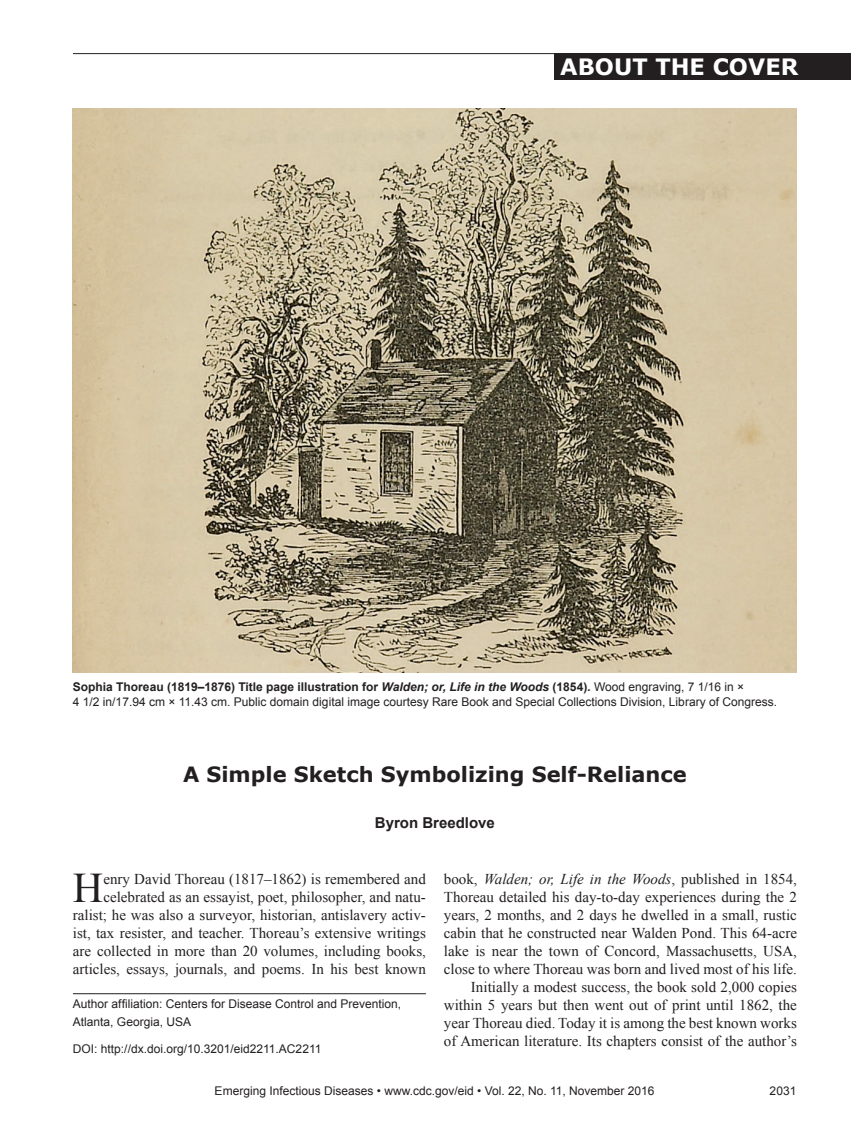
<style>
.page{position:relative;width:851px;height:1134px;background:#fff}
.page>*{position:absolute;margin:0;border:0;box-sizing:border-box;transform-origin:0 0}
.Drop_Cap{font:42.15px "Times New Roman";color:#231f20}
.t1{font:700 22.5px "Verdana";color:#fff}
.Article_Title{font:700 21px "Verdana";color:#231f20}
.Drop_Cap-2{font:15px/18px "Times New Roman";color:#231f20;text-align:right}
.Body_Text{font:15px/18px "Times New Roman";color:#231f20;text-align:justify}
.Authors{font:700 15px "Arial";color:#231f20}
.Figure_Legend{font:12px/15px "Arial";color:#231f20}
.Affiliations{font:12px/18px "Arial";color:#231f20}
.DOI{font:12px "Arial";color:#231f20}
.s1{font-weight:700}
.s2{font-weight:700;font-style:italic}
.s3{font-style:italic}
</style>
<div class="page">
<hr style="left:73px;top:53px;width:777px;height:1px;background:#231f20">
<img style="left:73px;top:108px;width:723px;height:565px">
<div style="left:555px;top:53px;width:295px;height:27px;background:#231f20"></div>
<hr style="left:73px;top:993px;width:353px;height:1px;background:#231f20">
<p class="t1" style="left:560px;top:51px;width:239px">ABOUT THE COVER</p>
<p class="Figure_Legend" style="left:73px;top:679px;width:705px"><span class="s1">Sophia Thoreau (1819–1876) Title page illustration for</span> <span class="s2">Walden; or, Life in the Woods</span> <span class="s1">(1854)</span><span class="s2">.</span> Wood engraving, 7 1/16 in ×<br>4 1/2 in/17.94 cm × 11.43 cm. Public domain digital image courtesy Rare Book and Special Collections Division, Library of Congress.</p>
<p class="Article_Title" style="left:183px;top:759px;width:505px">A Simple Sketch Symbolizing Self-Reliance</p>
<p class="Authors" style="left:375px;top:813px;width:122px">Byron Breedlove</p>
<p class="Drop_Cap-2" style="left:73px;top:870px;width:354px">enry David Thoreau (1817–1862) is remembered and celebrated as an essayist, poet, philosopher, and natu&shy;ralist; he was also a surveyor, historian, antislavery activ&shy;ist, tax resister, and teacher. Thoreau’s extensive writings are collected in more than 20 volumes, including books, articles, essays, journals, and poems. In his best known</p>
<p class="Drop_Cap-2" style="left:444px;top:870px;width:354px;text-align:justify">book, <span class="s3">Walden; or, Life in the Woods</span>, published in 1854, Thoreau detailed his day-to-day experiences during the 2 years, 2 months, and 2 days he dwelled in a small, rustic cabin that he constructed near Walden Pond. This 64-acre lake is near the town of Concord, Massachusetts, USA, close to where Thoreau was born and lived most of his life.</p>
<p class="Body_Text" style="left:444px;top:978px;width:354px;text-indent:27px">Initially a modest success, the book sold 2,000 copies within 5 years but then went out of print until 1862, the year Thoreau died. Today it is among the best known works of American literature. Its chapters consist of the author’s</p>
<p class="Drop_Cap" style="left:73px;top:860px;width:32px">H</p>
<p class="Affiliations" style="left:73px;top:995px;width:330px">Author affiliation: Centers for Disease Control and Prevention,<br>Atlanta, Georgia, USA</p>
<p class="DOI" style="left:73px;top:1041px;width:250px">DOI: http://dx.doi.org/10.3201/eid2211.AC2211</p>
<p class="Figure_Legend" style="left:215px;top:1084px;width:441px">Emerging Infectious Diseases • www.cdc.gov/eid • Vol. 22, No. 11, November 2016</p>
<p class="Figure_Legend" style="left:769px;top:1084px;width:28px">2031</p>
</div>
